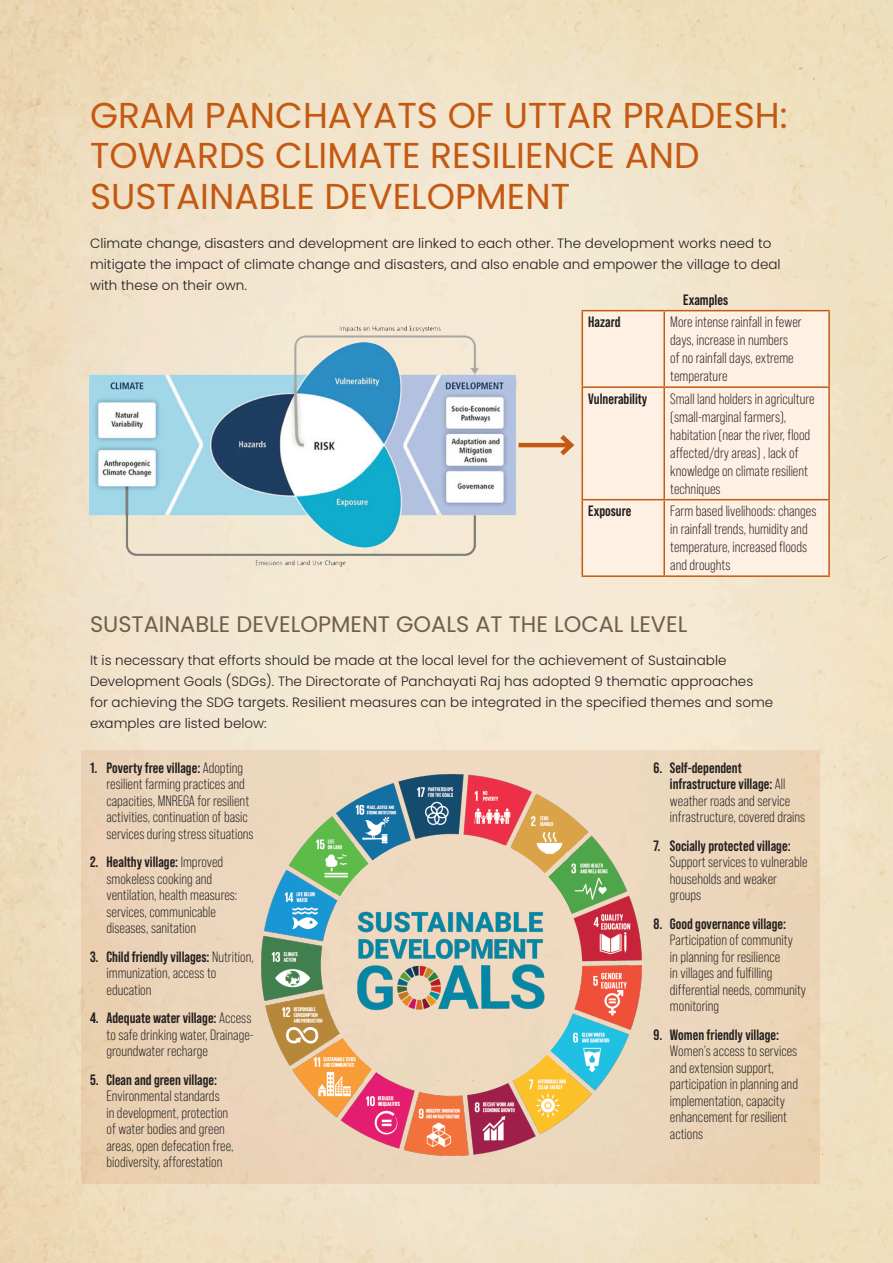
<style>
.page{position:relative;width:893px;height:1263px;background:#fff}
.page>*{position:absolute;margin:0;border:0;box-sizing:border-box;transform-origin:0 0}
.t1{font:36px/40.5px "Poppins";color:#c45911}
.t2{font:22.5px "Poppins";color:#705e4a}
.t3{font:15px/16.5px "Bebas Neue Pro";color:#231f20}
.t4{font:700 15px "Bebas Neue Pro";color:#231f20}
.t5{font:300 13.5px/21px "Poppins";color:#231f20}
.s1{font-weight:700}
</style>
<div class="page">
<img style="left:0;top:0;width:893px;height:1263px">
<img style="left:84px;top:324px;width:436px;height:249px">
<div style="left:583px;top:311px;width:245px;height:264px;background:#fef0e2"></div>
<hr style="left:582px;top:310px;width:82px;height:1px;background:#c45911">
<hr style="left:582px;top:311px;width:1px;height:75px;background:#c45911">
<hr style="left:664px;top:310px;width:166px;height:1px;background:#c45911">
<hr style="left:663px;top:311px;width:2px;height:75px;background:#c45911">
<hr style="left:828px;top:311px;width:2px;height:75px;background:#c45911">
<hr style="left:582px;top:386px;width:82px;height:2px;background:#c45911">
<hr style="left:582px;top:388px;width:1px;height:111px;background:#c45911">
<hr style="left:664px;top:386px;width:166px;height:2px;background:#c45911">
<hr style="left:663px;top:388px;width:2px;height:111px;background:#c45911">
<hr style="left:828px;top:388px;width:2px;height:111px;background:#c45911">
<hr style="left:582px;top:499px;width:82px;height:1px;background:#c45911">
<hr style="left:582px;top:500px;width:1px;height:75px;background:#c45911">
<hr style="left:664px;top:499px;width:166px;height:1px;background:#c45911">
<hr style="left:663px;top:500px;width:2px;height:75px;background:#c45911">
<hr style="left:828px;top:500px;width:2px;height:75px;background:#c45911">
<hr style="left:582px;top:575px;width:82px;height:2px;background:#c45911">
<hr style="left:664px;top:575px;width:166px;height:2px;background:#c45911">
<hr style="left:519px;top:443px;width:52px;height:4px;background:#c45911">
<svg style="left:555px;top:430px;width:23px;height:30px"></svg>
<div style="left:81px;top:750px;width:739px;height:434px;background:linear-gradient(to right,#ebd4b9,#edd7bc)"></div>
<img style="left:261px;top:774px;width:381px;height:381px">
<img style="left:350px;top:900px;width:203px;height:120px">
<p class="t1" style="left:90px;top:95px;width:699px">GRAM PANCHAYATS OF UTTAR PRADESH:<br>TOWARDS CLIMATE RESILIENCE AND<br>SUSTAINABLE DEVELOPMENT</p>
<p class="t5" style="left:90px;top:232px;width:692px">Climate change, disasters and development are linked to each other. The development works need to mitigate the impact of climate change and disasters, and also enable and empower the village to deal with these on their own.</p>
<p class="t4" style="left:683px;top:291px;width:46px">Examples</p>
<p class="t4" style="left:588px;top:313px;width:34px">Hazard</p>
<p class="t3" style="left:670px;top:313px;width:133px;line-height:18px">More intense rainfall in fewer days, increase in numbers<br>of no rainfall days, extreme temperature</p>
<p class="t4" style="left:588px;top:390px;width:61px">Vulnerability</p>
<p class="t3" style="left:670px;top:389px;width:146px;line-height:18px">Small land holders in agriculture (small-marginal farmers), habitation (near the river, flood affected/dry areas) , lack of knowledge on climate resilient techniques</p>
<p class="t4" style="left:588px;top:502px;width:45px">Exposure</p>
<p class="t3" style="left:670px;top:502px;width:148px;line-height:18px">Farm based livelihoods: changes in rainfall trends, humidity and temperature, increased floods and droughts</p>
<p class="t2" style="left:90px;top:611px;width:599px">SUSTAINABLE DEVELOPMENT GOALS AT THE LOCAL LEVEL</p>
<p class="t5" style="left:90px;top:649px;width:685px">It is necessary that efforts should be made at the local level for the achievement of Sustainable Development Goals (SDGs). The Directorate of Panchayati Raj has adopted 9 thematic approaches for achieving the SDG targets. Resilient measures can be integrated in the specified themes and some examples are listed below:</p>
<p class="t3" style="left:106px;top:759px;width:149px;text-indent:-16px"><span class="s1">1. Poverty free village:</span> Adopting resilient farming practices and capacities, MNREGA for resilient activities, continuation of basic services during stress situations</p>
<p class="t3" style="left:106px;top:854px;width:132px;text-indent:-16px"><span class="s1">2. Healthy village:</span> Improved smokeless cooking and ventilation, health measures: services, communicable diseases, sanitation</p>
<p class="t3" style="left:106px;top:948px;width:149px;text-indent:-16px"><span class="s1">3. Child friendly villages:</span> Nutrition, immunization, access to education</p>
<p class="t3" style="left:106px;top:1010px;width:149px;text-indent:-16px"><span class="s1">4. Adequate water village:</span> Access to safe drinking water, Drainage&shy;groundwater recharge</p>
<p class="t3" style="left:106px;top:1071px;width:129px;text-indent:-16px"><span class="s1">5. Clean and green village:<br></span>Environmental standards<br>in development, protection of water bodies and green areas, open defecation free, biodiversity, afforestation</p>
<p class="t3" style="left:670px;top:759px;width:137px;text-indent:-16px"><span class="s1">6. Self-dependent infrastructure village:</span> All weather roads and service infrastructure, covered drains</p>
<p class="t4" style="left:653px;top:837px;width:139px">7. Socially protected village:</p>
<p class="t3" style="left:670px;top:854px;width:139px">Support services to vulnerable households and weaker groups</p>
<p class="t4" style="left:653px;top:915px;width:134px">8. Good governance village:</p>
<p class="t3" style="left:670px;top:932px;width:138px">Participation of community<br>in planning for resilience<br>in villages and fulfilling differential needs, community monitoring</p>
<p class="t4" style="left:653px;top:1026px;width:127px">9. Women friendly village:</p>
<p class="t3" style="left:670px;top:1043px;width:130px">Women’s access to services and extension support, participation in planning and implementation, capacity enhancement for resilient actions</p>
</div>
